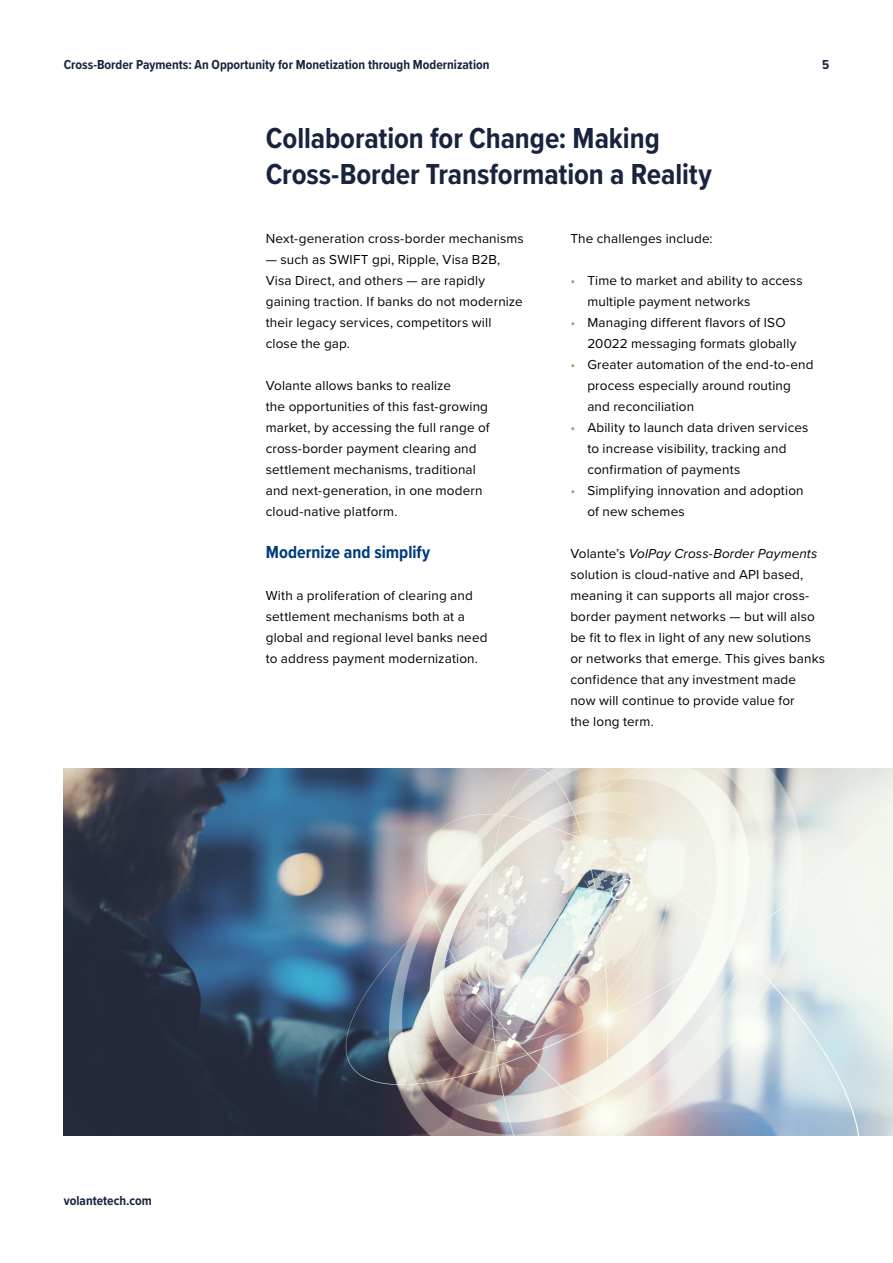
<style>
.page{position:relative;width:893px;height:1263px;background:#fff}
.page>*{position:absolute;margin:0;border:0;box-sizing:border-box;transform-origin:0 0}
.t1{font:700 30px/36px "Proxima Nova Cond";letter-spacing:-.005em;color:#18243e}
.t2{font:700 18px "Proxima Nova Cond";color:#003b7c}
.t3{font:13.5px/21px "Proxima Nova";letter-spacing:.01em;color:#000}
.t4{font:700 13.5px "Proxima Nova Cond";color:#18243e}
.s1{color:#b49461}
.s2{font-style:italic}
</style>
<div class="page">
<img style="left:64px;top:768px;width:829px;height:367px">
<p class="t4" style="left:64px;top:55px;width:427px">Cross-Border Payments: An Opportunity for Monetization through Modernization</p>
<h1 class="t1" style="left:266px;top:119px;width:447px">Collaboration for Change: Making<br>Cross-Border Transformation a Reality</h1>
<p class="t4" style="left:822px;top:55px;width:9px">5</p>
<p class="t3" style="left:266px;top:227px;width:260px">Next-generation cross-border mechanisms</p>
<p class="t3" style="left:266px;top:248px;width:258px">— such as SWIFT gpi, Ripple, Visa B2B, Visa Direct, and others — are rapidly gaining traction. If banks do not modernize their legacy services, competitors will close the gap.</p>
<p class="t3" style="left:266px;top:374px;width:225px">Volante allows banks to realize<br>the opportunities of this fast-growing market, by accessing the full range of cross-border payment clearing and settlement mechanisms, traditional and next-generation, in one modern cloud-native platform.</p>
<h2 class="t2" style="left:266px;top:539px;width:166px">Modernize and simplify</h2>
<p class="t3" style="left:266px;top:584px;width:223px">With a proliferation of clearing and settlement mechanisms both at a global and regional level banks need to address payment modernization.</p>
<p class="t3" style="left:570px;top:227px;width:144px">The challenges include:</p>
<p class="t3" style="left:587px;top:269px;width:217px;text-indent:-17px"><span class="s1">•</span> Time to market and ability to access multiple payment networks</p>
<p class="t3" style="left:587px;top:311px;width:210px;text-indent:-17px"><span class="s1">•</span> Managing different flavors of ISO<br>20022 messaging formats globally</p>
<p class="t3" style="left:587px;top:353px;width:228px;text-indent:-17px"><span class="s1">•</span> Greater automation of the end-to-end process especially around routing and reconciliation</p>
<p class="t3" style="left:587px;top:416px;width:223px;text-indent:-17px"><span class="s1">•</span> Ability to launch data driven services to increase visibility, tracking and confirmation of payments</p>
<p class="t3" style="left:587px;top:479px;width:218px;text-indent:-17px"><span class="s1">•</span> Simplifying innovation and adoption of new schemes</p>
<p class="t3" style="left:570px;top:542px;width:256px">Volante’s <span class="s2">VolPay Cross-Border Payments </span>solution is cloud-native and API based, meaning it can supports all major cross&shy;border payment networks — but will also be fit to flex in light of any new solutions or networks that emerge. This gives banks confidence that any investment made<br>now will continue to provide value for<br>the long term.</p>
<p class="t4" style="left:64px;top:1190px;width:90px">volantetech.com</p>
</div>
